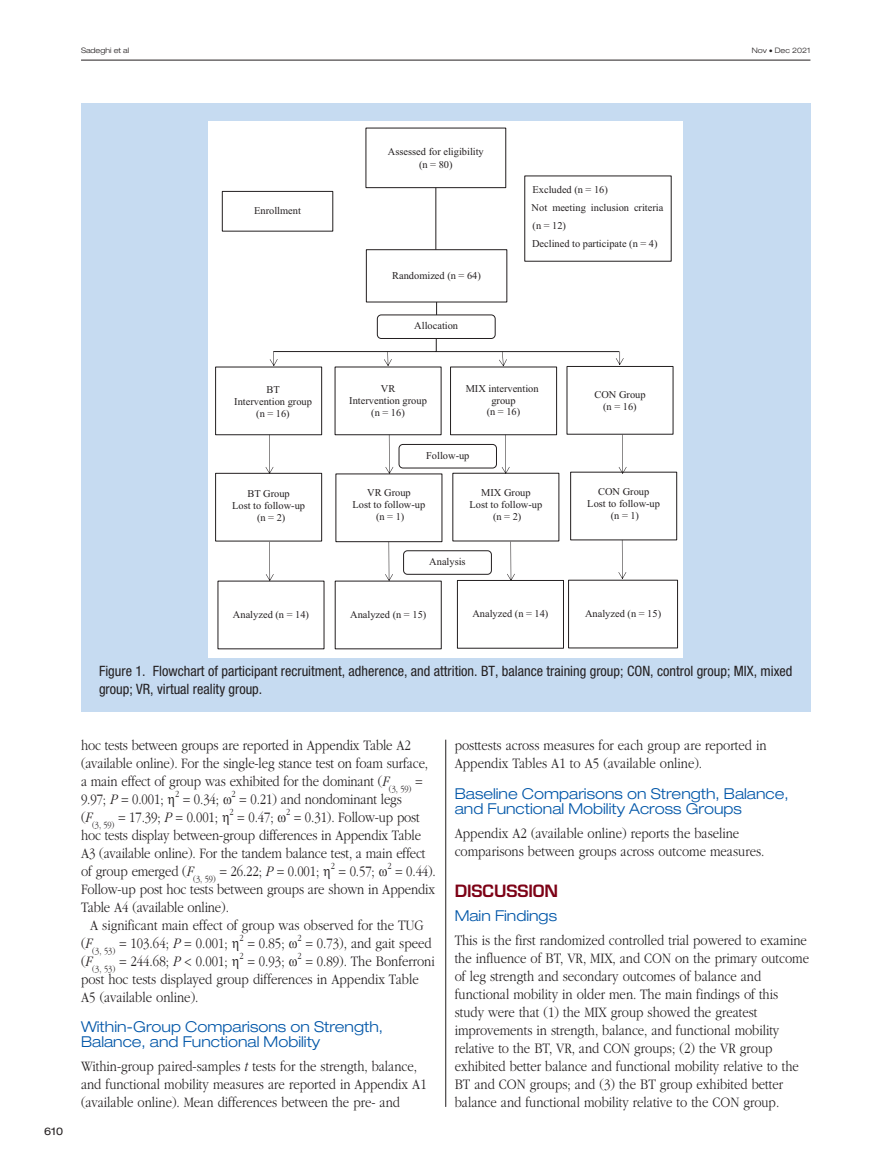
<style>
.page{position:relative;width:878px;height:1175px;background:#fff}
.page>*{position:absolute;margin:0;border:0;box-sizing:border-box;transform-origin:0 0}
.t1{font:600 16.5px "Eurostile LT Std";letter-spacing:-.005em;color:#7d0216}
.t2{font:300 15px/18px "ITC Garamond Std";color:#231f20;scale:.85 1}
.t3{font:300 expanded 15px/15px "Helvetica Neue LT Std";color:#0156a8}
.t4{font:condensed 14.25px/18px "Helvetica Neue LT Std";color:#231f20}
.t5{font:expanded 10.5px "Helvetica Neue LT Std";color:#231f20}
.t6{font:10.35px/12px "Times New Roman";color:#231f20;text-align:center}
.t7{font:300 9.75px "ITC Garamond Std";letter-spacing:-.01em;color:#231f20;scale:.85 1}
.t8{font:300 expanded 7.5px "Helvetica Neue LT Std";color:#231f20}
.s1{font-style:italic}
</style>
<div class="page">
<hr style="left:81px;top:60px;width:729px;height:1px;background:#231f20">
<hr style="left:445px;top:739px;width:1px;height:367px;background:#231f20">
<div style="left:81px;top:104px;width:729px;height:607px;background:#c6dbf1"></div>
<div style="left:208px;top:122px;width:475px;height:535px;background:#fff"></div>
<div style="left:365px;top:128px;width:141px;height:60px;background:#fff;border:1px solid #231f20"></div>
<div style="left:366px;top:249px;width:141px;height:53px;background:#fff;border:1px solid #231f20"></div>
<div style="left:566px;top:366px;width:107px;height:68px;background:#fff;border:1px solid #231f20"></div>
<div style="left:450px;top:366px;width:107px;height:69px;background:#fff;border:1px solid #231f20"></div>
<div style="left:335px;top:366px;width:106px;height:69px;background:#fff;border:1px solid #231f20"></div>
<div style="left:215px;top:367px;width:107px;height:68px;background:#fff;border:1px solid #231f20"></div>
<div style="left:215px;top:473px;width:107px;height:68px;background:#fff;border:1px solid #231f20"></div>
<div style="left:335px;top:473px;width:107px;height:69px;background:#fff;border:1px solid #231f20"></div>
<div style="left:570px;top:472px;width:107px;height:68px;background:#fff;border:1px solid #231f20"></div>
<svg style="left:270px;top:338px;width:353px;height:28px"></svg>
<div style="left:222px;top:191px;width:111px;height:40px;background:#fff;border:1px solid #231f20"></div>
<div style="left:457px;top:580px;width:107px;height:68px;background:#fff;border:1px solid #231f20"></div>
<div style="left:568px;top:580px;width:110px;height:68px;background:#fff;border:1px solid #231f20"></div>
<div style="left:398px;top:444px;width:99px;height:24px;border:1px solid #231f20;border-radius:4px"></div>
<div style="left:403px;top:550px;width:89px;height:24px;border:1px solid #231f20;border-radius:4px"></div>
<div style="left:377px;top:314px;width:118px;height:25px;border:1px solid #231f20;border-radius:4px"></div>
<svg style="left:436px;top:302px;width:1px;height:13px"></svg>
<svg style="left:265px;top:435px;width:8px;height:39px"></svg>
<svg style="left:385px;top:435px;width:8px;height:39px"></svg>
<svg style="left:502px;top:435px;width:7px;height:39px"></svg>
<svg style="left:618px;top:435px;width:8px;height:39px"></svg>
<svg style="left:266px;top:542px;width:8px;height:39px"></svg>
<svg style="left:385px;top:542px;width:8px;height:39px"></svg>
<svg style="left:507px;top:541px;width:8px;height:40px"></svg>
<svg style="left:618px;top:540px;width:8px;height:39px"></svg>
<hr style="left:435px;top:188px;width:1px;height:62px;background:#231f20">
<p class="t8" style="left:81px;top:46px;width:50px">Sadeghi et al</p>
<p class="t8" style="left:751px;top:46px;width:60px">Nov • Dec 2021</p>
<p class="t6" style="left:254px;top:204px;width:48px">Enrollment</p>
<p class="t6" style="left:388px;top:146px;width:97px">Assessed for eligibility (n = 80)</p>
<p class="t6" style="left:392px;top:269px;width:90px">Randomized (n = 64)</p>
<p class="t6" style="left:414px;top:320px;width:45px">Allocation</p>
<p class="t6" style="left:531px;top:181px;width:133px;line-height:17.9px;text-align:left">Excluded (n = 16)<br>Not meeting inclusion criteria (n = 12)<br>Declined to participate (n = 4)</p>
<p class="t5" style="left:44px;top:1125px;width:20px">610</p>
<p class="t6" style="left:234px;top:383px;width:79px">BT<br>Intervention group (n = 16)</p>
<p class="t6" style="left:349px;top:382px;width:79px">VR<br>Intervention group (n = 16)</p>
<p class="t6" style="left:465px;top:382px;width:74px">MIX intervention</p>
<p class="t6" style="left:486px;top:406px;width:35px">(n = 16)</p>
<p class="t6" style="left:491px;top:394px;width:26px">group</p>
<p class="t6" style="left:426px;top:449px;width:45px">Follow-up</p>
<p class="t6" style="left:594px;top:388px;width:53px">CON Group (n = 16)</p>
<p class="t6" style="left:232px;top:487px;width:74px">BT Group<br>Lost to follow-up (n = 2)</p>
<p class="t6" style="left:352px;top:487px;width:74px">VR Group<br>Lost to follow-up (n = 1)</p>
<p class="t6" style="left:469px;top:486px;width:74px">MIX Group<br>Lost to follow-up (n = 2)</p>
<p class="t6" style="left:587px;top:485px;width:74px">CON Group<br>Lost to follow-up (n = 1)</p>
<p class="t6" style="left:429px;top:556px;width:38px">Analysis</p>
<p class="t6" style="left:233px;top:608px;width:78px">Analyzed (n = 14)</p>
<p class="t6" style="left:350px;top:608px;width:78px">Analyzed (n = 15)</p>
<p class="t6" style="left:472px;top:607px;width:77px">Analyzed (n = 14)</p>
<p class="t6" style="left:585px;top:607px;width:78px">Analyzed (n = 15)</p>
<p class="t4" style="left:99px;top:661px;width:695px">Figure 1. Flowchart of participant recruitment, adherence, and attrition. BT, balance training group; CON, control group; MIX, mixed group; VR, virtual reality group.</p>
<p class="t2" style="left:81px;top:736px;width:410px">hoc tests between groups are reported in Appendix Table A2 (available online). For the single-leg stance test on foam surface, a main effect of group was exhibited for the dominant (<span class="s1">F</span></p>
<p class="t7" style="left:389px;top:784px;width:28px">(3, 59)</p>
<p class="t2" style="left:81px;top:790px;width:99px">9.97; <span class="s1">P</span> 0.001;</p>
<p class="t7" style="left:175px;top:788px;width:6px">2</p>
<p class="t2" style="left:194px;top:790px;width:31px">0.34;</p>
<p class="t7" style="left:232px;top:788px;width:6px">2</p>
<p class="t2" style="left:250px;top:790px;width:180px">0.21) and nondominant legs</p>
<p class="t7" style="left:229px;top:806px;width:6px">2</p>
<p class="t2" style="left:248px;top:808px;width:31px">0.47;</p>
<p class="t7" style="left:286px;top:806px;width:6px">2</p>
<p class="t2" style="left:81px;top:808px;width:407px;text-indent:224px">0.31). Follow-up post hoc tests display between-group differences in Appendix Table A3 (available online). For the tandem balance test, a main effect of group emerged (<span class="s1">F</span></p>
<p class="t7" style="left:193px;top:874px;width:28px">(3, 59)</p>
<p class="t2" style="left:81px;top:808px;width:15px">(<span class="s1">F</span></p>
<p class="t7" style="left:92px;top:820px;width:28px">(3, 59)</p>
<p class="t2" style="left:129px;top:808px;width:106px">17.39; <span class="s1">P</span> 0.001;</p>
<p class="t7" style="left:387px;top:860px;width:6px">2</p>
<p class="t2" style="left:81px;top:862px;width:419px;text-align:justify;text-indent:325px">0.44).<br>Follow-up post hoc tests between groups are shown in Appendix Table A4 (available online).</p>
<p class="t2" style="left:81px;top:916px;width:405px;text-indent:9px">A significant main effect of group was observed for the TUG (<span class="s1">F</span></p>
<p class="t7" style="left:92px;top:946px;width:29px">(3, 53)</p>
<p class="t2" style="left:230px;top:862px;width:106px">26.22; <span class="s1">P</span> 0.001;</p>
<p class="t7" style="left:331px;top:860px;width:6px">2</p>
<p class="t2" style="left:349px;top:862px;width:31px">0.57;</p>
<p class="t2" style="left:130px;top:934px;width:116px">103.64; <span class="s1">P</span> 0.001;</p>
<p class="t7" style="left:239px;top:932px;width:6px">2</p>
<p class="t7" style="left:297px;top:932px;width:6px">2</p>
<p class="t2" style="left:317px;top:934px;width:137px">0.73), and gait speed</p>
<p class="t2" style="left:259px;top:934px;width:32px">0.85;</p>
<p class="t7" style="left:297px;top:950px;width:6px">2</p>
<p class="t2" style="left:81px;top:952px;width:417px;text-indent:236px">0.89). The Bonferroni post hoc tests displayed group differences in Appendix Table<br>A5 (available online).</p>
<p class="t3" style="left:81px;top:1018px;width:303px">Within-Group Comparisons on Strength,<br>Balance, and Functional Mobility</p>
<p class="t2" style="left:81px;top:1057px;width:408px">Within-group paired-samples <span class="s1">t</span> tests for the strength, balance, and functional mobility measures are reported in Appendix A1 (available online). Mean differences between the pre- and</p>
<p class="t2" style="left:130px;top:952px;width:116px">244.68; <span class="s1">P</span> 0.001;</p>
<p class="t7" style="left:239px;top:950px;width:6px">2</p>
<p class="t2" style="left:81px;top:952px;width:15px">(<span class="s1">F</span></p>
<p class="t7" style="left:92px;top:964px;width:29px">(3, 53)</p>
<p class="t2" style="left:259px;top:952px;width:32px">0.93;</p>
<p class="t2" style="left:454px;top:736px;width:368px">posttests across measures for each group are reported in<br>Appendix Tables A1 to A5 (available online).</p>
<p class="t3" style="left:454px;top:786px;width:335px">Baseline Comparisons on Strength, Balance, and Functional Mobility Across Groups</p>
<p class="t2" style="left:454px;top:824px;width:366px">Appendix A2 (available online) reports the baseline comparisons between groups across outcome measures.</p>
<p class="t1" style="left:454px;top:880px;width:105px">DISCUSSION</p>
<p class="t3" style="left:454px;top:907px;width:104px">Main Findings</p>
<p class="t2" style="left:454px;top:931px;width:418px">This is the first randomized controlled trial powered to examine the influence of BT, VR, MIX, and CON on the primary outcome of leg strength and secondary outcomes of balance and functional mobility in older men. The main findings of this study were that (1) the MIX group showed the greatest improvements in strength, balance, and functional mobility relative to the BT, VR, and CON groups; (2) the VR group exhibited better balance and functional mobility relative to the BT and CON groups; and (3) the BT group exhibited better balance and functional mobility relative to the CON group.</p>
</div>
